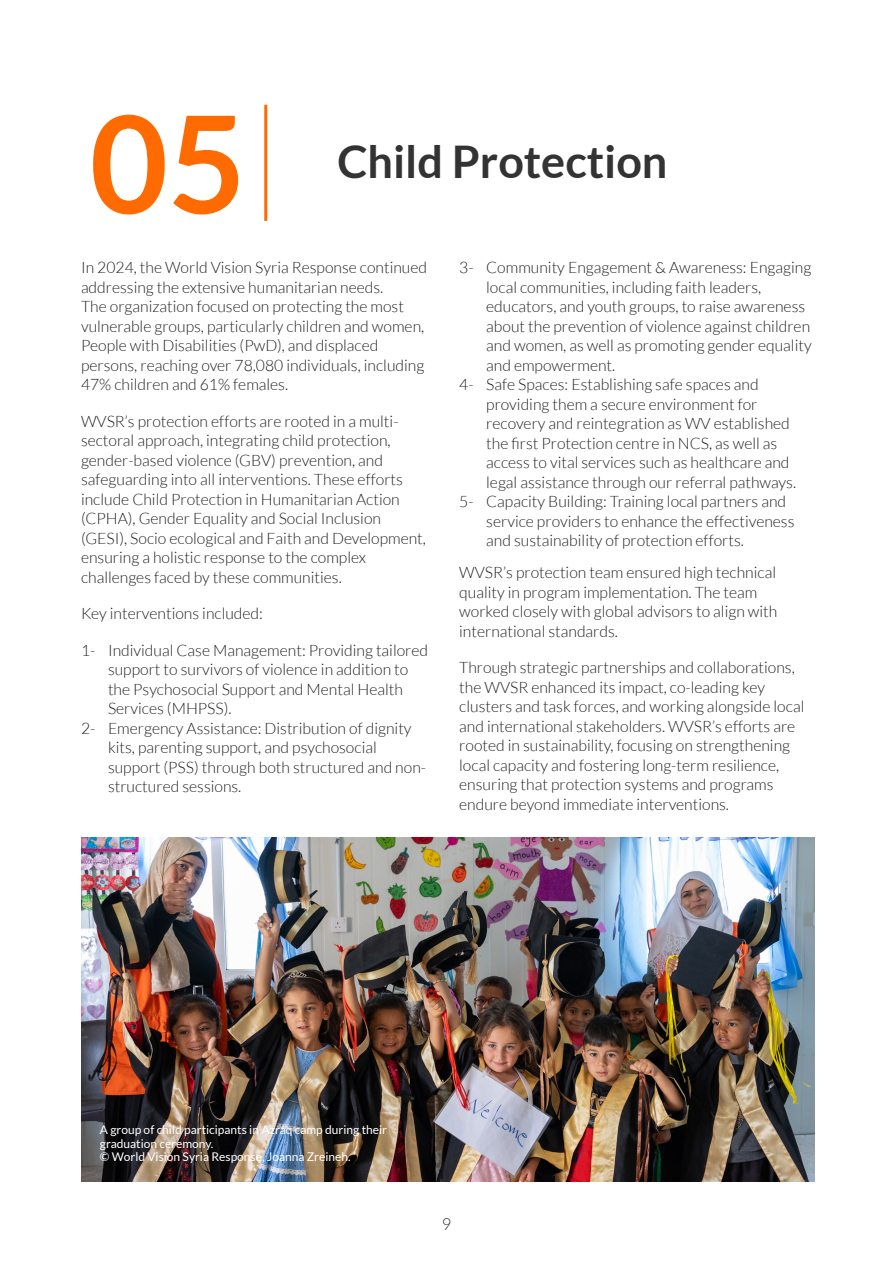
<style>
.page{position:relative;width:893px;height:1263px;background:#fff}
.page>*{position:absolute;margin:0;border:0;box-sizing:border-box;transform-origin:0 0}
.t1{font:700 135px "Lato";color:#ff6b00}
.t2{font:700 45px "Lato";color:#323332}
.t3{font:300 16.5px "Lato";color:#323332}
.List_Paragraph{font:300 15.75px/19.5px "Lato";color:#231f20}
.t4{font:12px/13.2px "Lato";color:#fff}
</style>
<div class="page">
<hr style="left:264px;top:105px;width:3px;height:116px;background:#ff6b00">
<img style="left:81px;top:838px;width:734px;height:344px">
<p class="t1" style="left:90px;top:87px;width:158px">05</p>
<p class="t2" style="left:337px;top:136px;width:332px">Child Protection</p>
<p class="List_Paragraph" style="left:81px;top:258px;width:348px">In 2024, the World Vision Syria Response continued addressing the extensive humanitarian needs.<br>The organization focused on protecting the most vulnerable groups, particularly children and women, People with Disabilities (PwD), and displaced persons, reaching over 78,080 individuals, including 47% children and 61% females.</p>
<p class="List_Paragraph" style="left:81px;top:411px;width:346px">WVSR’s protection efforts are rooted in a multi&shy;sectoral approach, integrating child protection, gender-based violence (GBV) prevention, and safeguarding into all interventions. These efforts include Child Protection in Humanitarian Action (CPHA), Gender Equality and Social Inclusion (GESI), Socio ecological and Faith and Development, ensuring a holistic response to the complex challenges faced by these communities.</p>
<p class="List_Paragraph" style="left:81px;top:604px;width:183px">Key interventions included:</p>
<p class="List_Paragraph" style="left:108px;top:640px;width:322px;text-indent:-27px">1- Individual Case Management: Providing tailored support to survivors of violence in addition to the Psychosocial Support and Mental Health Services (MHPSS).</p>
<p class="List_Paragraph" style="left:108px;top:718px;width:320px;text-indent:-27px">2- Emergency Assistance: Distribution of dignity kits, parenting support, and psychosocial support (PSS) through both structured and non&shy;structured sessions.</p>
<p class="List_Paragraph" style="left:486px;top:258px;width:327px;text-indent:-27px">3- Community Engagement &amp; Awareness: Engaging local communities, including faith leaders, educators, and youth groups, to raise awareness about the prevention of violence against children and women, as well as promoting gender equality and empowerment.</p>
<p class="List_Paragraph" style="left:486px;top:375px;width:311px;text-indent:-27px">4- Safe Spaces: Establishing safe spaces and providing them a secure environment for recovery and reintegration as WV established the first Protection centre in NCS, as well as access to vital services such as healthcare and legal assistance through our referral pathways.</p>
<p class="List_Paragraph" style="left:486px;top:492px;width:310px;text-indent:-27px">5- Capacity Building: Training local partners and service providers to enhance the effectiveness and sustainability of protection efforts.</p>
<p class="List_Paragraph" style="left:459px;top:563px;width:320px">WVSR’s protection team ensured high technical quality in program implementation. The team worked closely with global advisors to align with international standards.</p>
<p class="List_Paragraph" style="left:459px;top:658px;width:347px">Through strategic partnerships and collaborations, the WVSR enhanced its impact, co-leading key clusters and task forces, and working alongside local and international stakeholders. WVSR’s efforts are rooted in sustainability, focusing on strengthening local capacity and fostering long-term resilience, ensuring that protection systems and programs endure beyond immediate interventions.</p>
<p class="t4" style="left:100px;top:1123px;width:289px">A group of child participants in Azraq camp during their graduation ceremony.<br>© World Vision Syria Response, Joanna Zreineh.</p>
<p class="t3" style="left:442px;top:1215px;width:11px">9</p>
</div>
